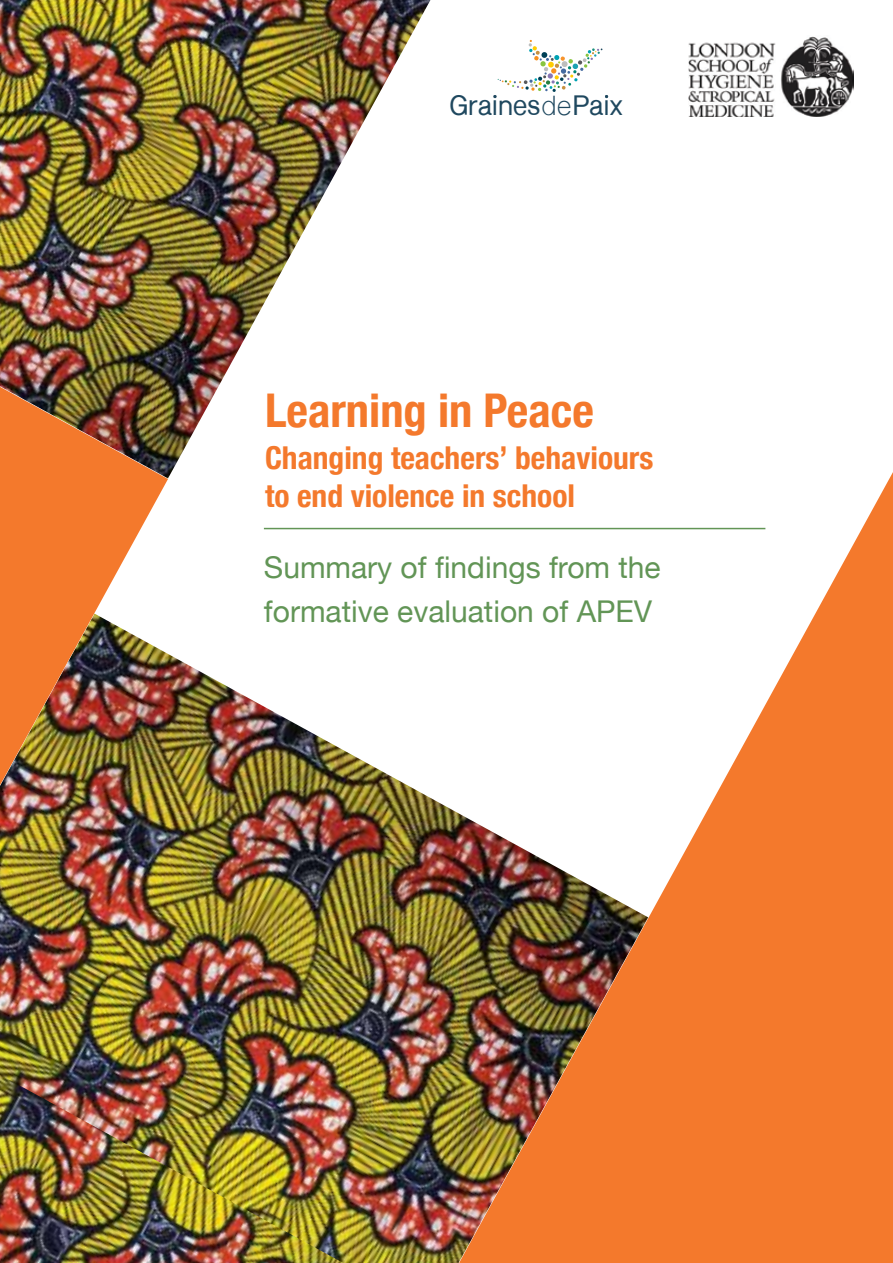
<style>
.page{position:relative;width:893px;height:1263px;background:#fff}
.page>*{position:absolute;margin:0;border:0;box-sizing:border-box;transform-origin:0 0}
.t1{font:700 condensed 46.5px "Helvetica Neue";color:#f4792c}
.t2{font:700 condensed 31.5px/37.8px "Helvetica Neue";color:#f4792c}
.t3{font:30px/44.5px "Helvetica Neue";color:#629556}
.t4{font:700 26.1px "Shree Dev 0714";letter-spacing:.01em;color:#1f485f}
.s1{font-weight:400}
</style>
<div class="page">
<svg style="left:493px;top:40px;width:115px;height:58px"></svg>
<img style="left:689px;top:36px;width:164px;height:81px">
<img style="left:0;top:654px;width:459px;height:609px">
<img style="left:0;top:0;width:430px;height:478px">
<svg style="left:459px;top:472px;width:434px;height:791px;fill:#f4792c"></svg>
<img style="left:0;top:1075px;width:343px;height:188px">
<img style="left:0;top:387px;width:168px;height:398px">
<hr style="left:264px;top:528px;width:501px;height:1px;background:#629556">
<p class="t4" style="left:450px;top:91px;width:174px">Graines<span class="s1">de</span>Paix</p>
<h1 class="t1" style="left:265px;top:372px;width:330px">Learning in Peace</h1>
<p class="t2" style="left:265px;top:437px;width:390px">Changing teachers’ behaviours to end violence in school</p>
<p class="t3" style="left:264px;top:547px;width:398px">Summary of findings from the formative evaluation of APEV</p>
</div>
